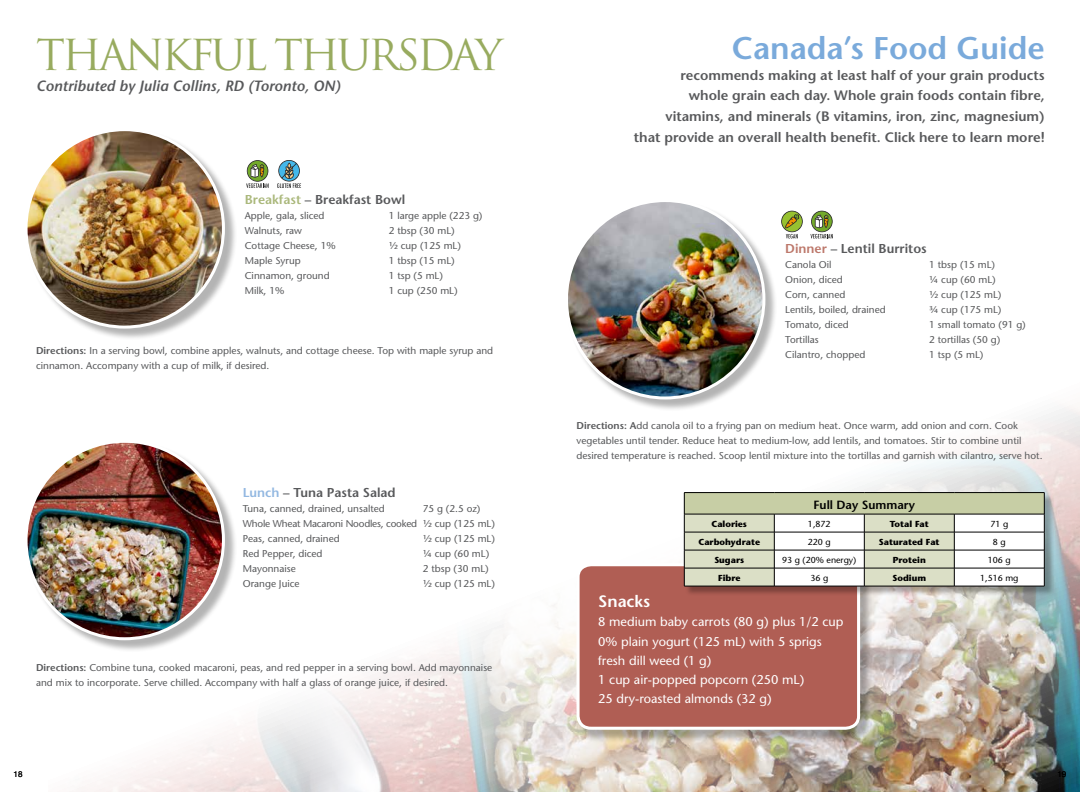
<style>
.page{position:relative;width:1080px;height:792px;background:#fff}
.page>*{position:absolute;margin:0;border:0;box-sizing:border-box;transform-origin:0 0}
.t1{font:41.6px "Trajan";letter-spacing:-.08em;color:#98ab5f}
.t2{font:600 31.3px "Stone Sans";color:#7aaadb}
.t3{font:600 16.5px "Stone Sans";color:#fff}
.t4{font:italic 600 14.9px "Stone Sans";color:#58595b}
.t5{font:600 13.7px/20.7px "Stone Sans";color:#58595b;text-align:right}
.t6{font:600 12.9px "Stone Sans";color:#58595b}
.t7{font:12.7px/19.2px "Stone Sans";color:#fff}
.t8{font:600 11.9px "Stone Sans";color:#000}
.t9{font:9.9px/15px "Stone Sans";color:#58595b}
.t10{font:9.9px/15px "Stone Sans";letter-spacing:-.02em;color:#58595b}
.t11{font:700 8.7px "Stone Sans";color:#000}
.t12{font:8.7px "Stone Sans";color:#000}
.t13{font:8px "Helvetica Neue LT Pro";color:#000}
.s1{color:#aab87b}
.s2{font-weight:600}
.s3{color:#93b8e1}
.s4{color:#bd786b}
</style>
<div class="page">
<img style="left:78px;top:407px;width:1002px;height:385px">
<div style="left:578px;top:565px;width:295px;height:178px;background:#000;opacity:.3"></div>
<div style="left:578px;top:565px;width:281px;height:163px;background:#b05e54;border-radius:13px"></div>
<div style="left:577px;top:563px;width:283px;height:167px;border:3px solid #fff;border-radius:13px"></div>
<div style="left:685px;top:494px;width:369px;height:102px;background:#000;opacity:.3"></div>
<hr style="left:684px;top:492px;width:90px;height:1px;background:#000">
<hr style="left:774px;top:492px;width:90px;height:1px;background:#000">
<hr style="left:864px;top:492px;width:90px;height:1px;background:#000">
<hr style="left:954px;top:492px;width:90px;height:1px;background:#000">
<svg style="left:684px;top:493px;width:361px;height:93px"></svg>
<hr style="left:684px;top:586px;width:90px;height:1px;background:#000">
<hr style="left:774px;top:586px;width:90px;height:1px;background:#000">
<hr style="left:864px;top:586px;width:90px;height:1px;background:#000">
<hr style="left:954px;top:586px;width:90px;height:1px;background:#000">
<div style="left:26px;top:130px;width:211px;height:211px;background:#000;opacity:.3"></div>
<img style="left:26px;top:130px;width:197px;height:196px">
<div style="left:566px;top:201px;width:212px;height:211px;background:#000;opacity:.3"></div>
<img style="left:566px;top:201px;width:198px;height:197px;border-radius:99px">
<div style="left:26px;top:441px;width:211px;height:212px;background:#000;opacity:.3"></div>
<img style="left:26px;top:441px;width:197px;height:198px;border-radius:99px">
<svg style="left:781px;top:211px;width:22px;height:27px"></svg>
<svg style="left:811px;top:211px;width:22px;height:27px"></svg>
<svg style="left:246px;top:160px;width:23px;height:28px"></svg>
<svg style="left:277px;top:160px;width:24px;height:28px"></svg>
<h1 class="t1" style="left:36px;top:30px;width:468px">THANKFUL THURSDAY</h1>
<h3 class="t4" style="left:36px;top:77px;width:306px">Contributed by Julia Collins, RD (Toronto, ON)</h3>
<h3 class="t6" style="left:245px;top:191px;width:162px"><span class="s1">Breakfast</span> – Breakfast Bowl</h3>
<p class="t9" style="left:245px;top:208px;width:81px">Apple, gala, sliced</p>
<p class="t9" style="left:389px;top:208px;width:95px">1 large apple (223 g)</p>
<p class="t9" style="left:245px;top:223px;width:59px">Walnuts, raw</p>
<p class="t9" style="left:389px;top:223px;width:67px">2 tbsp (30 mL)</p>
<p class="t9" style="left:245px;top:238px;width:92px">Cottage Cheese, 1%</p>
<p class="t9" style="left:389px;top:238px;width:74px">½ cup (125 mL)</p>
<p class="t9" style="left:245px;top:253px;width:57px">Maple Syrup</p>
<p class="t9" style="left:389px;top:253px;width:67px">1 tbsp (15 mL)</p>
<p class="t9" style="left:245px;top:268px;width:86px">Cinnamon, ground</p>
<p class="t9" style="left:389px;top:268px;width:56px">1 tsp (5 mL)</p>
<p class="t9" style="left:245px;top:283px;width:41px">Milk, 1%</p>
<p class="t9" style="left:389px;top:283px;width:70px">1 cup (250 mL)</p>
<p class="t9" style="left:36px;top:343px;width:459px"><span class="s2">Directions:</span> In a serving bowl, combine apples, walnuts, and cottage cheese. Top with maple syrup and cinnamon. Accompany with a cup of milk, if desired.</p>
<h3 class="t6" style="left:243px;top:484px;width:154px"><span class="s3">Lunch</span> – Tuna Pasta Salad</h3>
<p class="t9" style="left:243px;top:501px;width:144px">Tuna, canned, drained, unsalted</p>
<p class="t10" style="left:243px;top:501px;width:254px;text-indent:180px">75 g (2.5 oz)<br>Whole Wheat Macaroni Noodles, cooked ½ cup (125 mL)<br>Peas, canned, drained</p>
<p class="t9" style="left:423px;top:531px;width:74px">½ cup (125 mL)</p>
<p class="t9" style="left:243px;top:546px;width:81px">Red Pepper, diced</p>
<p class="t9" style="left:423px;top:546px;width:68px">¼ cup (60 mL)</p>
<p class="t9" style="left:243px;top:561px;width:55px">Mayonnaise</p>
<p class="t9" style="left:423px;top:561px;width:67px">2 tbsp (30 mL)</p>
<p class="t9" style="left:243px;top:576px;width:58px">Orange Juice</p>
<p class="t9" style="left:423px;top:576px;width:74px">½ cup (125 mL)</p>
<p class="t9" style="left:36px;top:660px;width:458px"><span class="s2">Directions:</span> Combine tuna, cooked macaroni, peas, and red pepper in a serving bowl. Add mayonnaise and mix to incorporate. Serve chilled. Accompany with half a glass of orange juice, if desired.</p>
<h2 class="t2" style="left:732px;top:29px;width:315px">Canada’s Food Guide</h2>
<h3 class="t5" style="left:634px;top:64px;width:413px">recommends making at least half of your grain products<br>whole grain each day. Whole grain foods contain fibre, vitamins, and minerals (B vitamins, iron, zinc, magnesium)<br>that provide an overall health benefit. Click here to learn more!</h3>
<h3 class="t6" style="left:785px;top:241px;width:143px"><span class="s4">Dinner</span> – Lentil Burritos</h3>
<p class="t9" style="left:785px;top:257px;width:48px">Canola Oil</p>
<p class="t9" style="left:929px;top:257px;width:67px">1 tbsp (15 mL)</p>
<p class="t9" style="left:785px;top:272px;width:59px">Onion, diced</p>
<p class="t9" style="left:929px;top:272px;width:68px">¼ cup (60 mL)</p>
<p class="t9" style="left:785px;top:287px;width:62px">Corn, canned</p>
<p class="t9" style="left:929px;top:287px;width:74px">½ cup (125 mL)</p>
<p class="t9" style="left:785px;top:302px;width:102px">Lentils, boiled, drained</p>
<p class="t9" style="left:929px;top:302px;width:74px">¾ cup (175 mL)</p>
<p class="t9" style="left:785px;top:317px;width:65px">Tomato, diced</p>
<p class="t9" style="left:929px;top:317px;width:98px">1 small tomato (91 g)</p>
<p class="t9" style="left:785px;top:332px;width:35px">Tortillas</p>
<p class="t9" style="left:929px;top:332px;width:72px">2 tortillas (50 g)</p>
<p class="t9" style="left:785px;top:347px;width:82px">Cilantro, chopped</p>
<p class="t9" style="left:929px;top:347px;width:56px">1 tsp (5 mL)</p>
<p class="t9" style="left:577px;top:418px;width:468px"><span class="s2">Directions: A</span>dd canola oil to a frying pan on medium heat. Once warm, add onion and corn. Cook vegetables until tender. Reduce heat to medium-low, add lentils, and tomatoes. Stir to combine until desired temperature is reached. Scoop lentil mixture into the tortillas and garnish with cilantro, serve hot.</p>
<p class="t8" style="left:814px;top:497px;width:103px">Full Day Summary</p>
<p class="t11" style="left:712px;top:519px;width:37px">Calories</p>
<p class="t12" style="left:808px;top:519px;width:24px">1,872</p>
<p class="t11" style="left:890px;top:519px;width:41px">Total Fat</p>
<p class="t12" style="left:990px;top:519px;width:19px">71 g</p>
<p class="t11" style="left:699px;top:537px;width:63px">Carbohydrate</p>
<p class="t12" style="left:808px;top:537px;width:24px">220 g</p>
<p class="t11" style="left:879px;top:537px;width:62px">Saturated Fat</p>
<p class="t12" style="left:993px;top:537px;width:14px">8 g</p>
<p class="t11" style="left:714px;top:555px;width:31px">Sugars</p>
<p class="t12" style="left:782px;top:555px;width:76px">93 g (20% energy)</p>
<p class="t11" style="left:893px;top:555px;width:35px">Protein</p>
<p class="t12" style="left:988px;top:555px;width:24px">106 g</p>
<p class="t11" style="left:718px;top:573px;width:24px">Fibre</p>
<p class="t12" style="left:810px;top:573px;width:19px">36 g</p>
<p class="t11" style="left:893px;top:573px;width:35px">Sodium</p>
<p class="t12" style="left:980px;top:573px;width:40px">1,516 mg</p>
<h3 class="t3" style="left:598px;top:591px;width:54px">Snacks</h3>
<p class="t7" style="left:598px;top:612px;width:247px">8 medium baby carrots (80 g) plus 1/2 cup<br>0% plain yogurt (125 mL) with 5 sprigs fresh dill weed (1 g)<br>1 cup air-popped popcorn (250 mL)<br>25 dry-roasted almonds (32 g)</p>
<p class="t13" style="left:14px;top:769px;width:10px">18</p>
<p class="t13" style="left:1058px;top:769px;width:10px">19</p>
</div>
